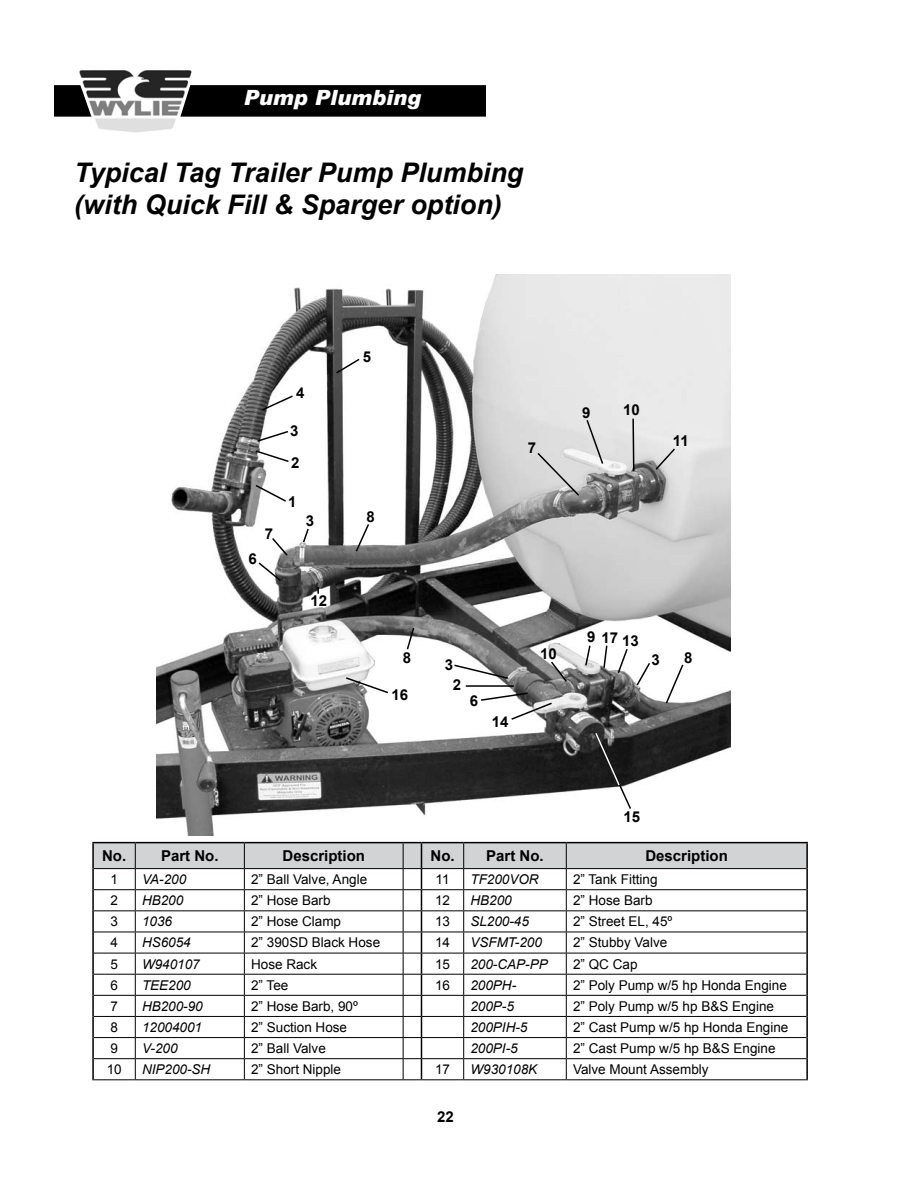
<style>
.page{position:relative;width:918px;height:1188px;background:#fff}
.page>*{position:absolute;margin:0;border:0;box-sizing:border-box;transform-origin:0 0}
.t1{font:italic 700 27px/32.4px "Arial";color:#000}
.t2{font:italic 900 21px "Arial";color:#fff}
.t3{font:700 15px "Arial";color:#000}
.t4{font:13.5px "Arial";color:#000}
.t5{font:italic 13.5px "Arial";color:#000}
</style>
<div class="page">
<div style="left:55px;top:86px;width:430px;height:30px;background:#000"></div>
<div style="left:54px;top:85px;width:432px;height:32px;border:2px solid #000"></div>
<img style="left:76px;top:70px;width:109px;height:63px">
<img style="left:157px;top:274px;width:573px;height:562px">
<hr style="left:92px;top:843px;width:2px;height:26px;background:#000">
<hr style="left:92px;top:842px;width:43px;height:1px;background:#000">
<hr style="left:566px;top:842px;width:242px;height:1px;background:#000">
<hr style="left:806px;top:843px;width:2px;height:26px;background:#000">
<hr style="left:92px;top:869px;width:2px;height:21px;background:#000">
<hr style="left:806px;top:869px;width:2px;height:21px;background:#000">
<hr style="left:92px;top:890px;width:2px;height:21px;background:#000">
<hr style="left:806px;top:890px;width:2px;height:21px;background:#000">
<hr style="left:92px;top:911px;width:2px;height:21px;background:#000">
<hr style="left:806px;top:911px;width:2px;height:21px;background:#000">
<hr style="left:92px;top:932px;width:2px;height:21px;background:#000">
<hr style="left:806px;top:932px;width:2px;height:21px;background:#000">
<hr style="left:92px;top:953px;width:2px;height:21px;background:#000">
<hr style="left:806px;top:953px;width:2px;height:21px;background:#000">
<hr style="left:92px;top:974px;width:2px;height:21px;background:#000">
<hr style="left:806px;top:974px;width:2px;height:21px;background:#000">
<hr style="left:92px;top:995px;width:2px;height:21px;background:#000">
<hr style="left:806px;top:995px;width:2px;height:21px;background:#000">
<hr style="left:92px;top:1016px;width:2px;height:22px;background:#000">
<hr style="left:806px;top:1016px;width:2px;height:22px;background:#000">
<hr style="left:92px;top:1038px;width:2px;height:21px;background:#000">
<hr style="left:806px;top:1038px;width:2px;height:21px;background:#000">
<hr style="left:92px;top:1059px;width:2px;height:20px;background:#000">
<hr style="left:92px;top:1079px;width:43px;height:1px;background:#000">
<hr style="left:566px;top:1079px;width:242px;height:1px;background:#000">
<svg style="left:93px;top:842px;width:714px;height:238px"></svg>
<hr style="left:806px;top:1059px;width:2px;height:20px;background:#000">
<svg style="left:254px;top:484px;width:34px;height:19px"></svg>
<svg style="left:254px;top:449px;width:36px;height:14px"></svg>
<svg style="left:256px;top:430px;width:34px;height:13px"></svg>
<svg style="left:260px;top:394px;width:34px;height:18px"></svg>
<svg style="left:335px;top:357px;width:26px;height:18px"></svg>
<svg style="left:257px;top:536px;width:32px;height:47px"></svg>
<svg style="left:302px;top:527px;width:8px;height:17px"></svg>
<svg style="left:354px;top:522px;width:16px;height:31px"></svg>
<svg style="left:317px;top:587px;width:2px;height:7px"></svg>
<svg style="left:536px;top:418px;width:69px;height:79px"></svg>
<svg style="left:632px;top:417px;width:3px;height:56px"></svg>
<svg style="left:654px;top:447px;width:23px;height:24px"></svg>
<svg style="left:549px;top:660px;width:20px;height:24px"></svg>
<svg style="left:584px;top:644px;width:8px;height:23px"></svg>
<svg style="left:616px;top:647px;width:13px;height:28px"></svg>
<svg style="left:635px;top:661px;width:16px;height:26px"></svg>
<svg style="left:664px;top:663px;width:21px;height:42px"></svg>
<svg style="left:344px;top:676px;width:46px;height:19px"></svg>
<svg style="left:453px;top:663px;width:57px;height:17px"></svg>
<svg style="left:406px;top:626px;width:9px;height:25px"></svg>
<svg style="left:479px;top:692px;width:75px;height:29px"></svg>
<svg style="left:594px;top:731px;width:38px;height:80px"></svg>
<hr style="left:466px;top:685px;width:48px;height:2px;background:#000">
<svg style="left:602px;top:644px;width:6px;height:26px"></svg>
<h2 class="t2" style="left:244px;top:84px;width:179px">Pump Plumbing</h2>
<h1 class="t1" style="left:74px;top:157px;width:451px">Typical Tag Trailer Pump Plumbing (with Quick Fill &amp; Sparger option)</h1>
<p class="t3" style="left:248px;top:549px;width:10px">6</p>
<p class="t3" style="left:265px;top:524px;width:10px">7</p>
<p class="t3" style="left:296px;top:382px;width:10px">4</p>
<p class="t3" style="left:290px;top:420px;width:10px">3</p>
<p class="t3" style="left:291px;top:453px;width:10px">2</p>
<p class="t3" style="left:288px;top:492px;width:10px">1</p>
<p class="t3" style="left:363px;top:347px;width:10px">5</p>
<p class="t3" style="left:306px;top:511px;width:10px">3</p>
<p class="t3" style="left:367px;top:507px;width:10px">8</p>
<p class="t3" style="left:310px;top:591px;width:18px">12</p>
<p class="t3" style="left:403px;top:648px;width:10px">8</p>
<p class="t3" style="left:392px;top:685px;width:18px">16</p>
<p class="t3" style="left:528px;top:437px;width:10px">7</p>
<p class="t3" style="left:582px;top:403px;width:10px">9</p>
<p class="t3" style="left:623px;top:400px;width:18px">10</p>
<p class="t3" style="left:673px;top:431px;width:17px">11</p>
<p class="t3" style="left:445px;top:655px;width:10px">3</p>
<p class="t3" style="left:453px;top:675px;width:10px">2</p>
<p class="t3" style="left:470px;top:691px;width:10px">6</p>
<p class="t3" style="left:492px;top:711px;width:18px">14</p>
<p class="t3" style="left:540px;top:644px;width:18px">10</p>
<p class="t3" style="left:587px;top:628px;width:33px">9 17</p>
<p class="t3" style="left:622px;top:630px;width:18px">13</p>
<p class="t3" style="left:651px;top:650px;width:10px">3</p>
<p class="t3" style="left:684px;top:648px;width:10px">8</p>
<p class="t3" style="left:624px;top:807px;width:18px">15</p>
<p class="t3" style="left:102px;top:846px;width:118px">No. Part No.</p>
<p class="t3" style="left:283px;top:846px;width:84px">Description</p>
<p class="t3" style="left:431px;top:846px;width:115px">No. Part No.</p>
<p class="t3" style="left:645px;top:846px;width:84px">Description</p>
<p class="t4" style="left:110px;top:870px;width:9px">1</p>
<p class="t5" style="left:142px;top:871px;width:46px">VA-200</p>
<p class="t4" style="left:251px;top:870px;width:118px">2” Ball Valve, Angle</p>
<p class="t4" style="left:436px;top:870px;width:16px">11</p>
<p class="t5" style="left:470px;top:871px;width:70px">TF200VOR</p>
<p class="t4" style="left:573px;top:870px;width:86px">2” Tank Fitting</p>
<p class="t4" style="left:110px;top:892px;width:9px">2</p>
<p class="t5" style="left:142px;top:892px;width:43px">HB200</p>
<p class="t4" style="left:251px;top:892px;width:81px">2” Hose Barb</p>
<p class="t4" style="left:435px;top:892px;width:17px">12</p>
<p class="t5" style="left:470px;top:892px;width:43px">HB200</p>
<p class="t4" style="left:573px;top:892px;width:81px">2” Hose Barb</p>
<p class="t4" style="left:110px;top:913px;width:9px">3</p>
<p class="t5" style="left:142px;top:913px;width:32px">1036</p>
<p class="t4" style="left:251px;top:913px;width:92px">2” Hose Clamp</p>
<p class="t4" style="left:435px;top:913px;width:17px">13</p>
<p class="t5" style="left:470px;top:913px;width:60px">SL200-45</p>
<p class="t4" style="left:573px;top:913px;width:101px">2” Street EL, 45º</p>
<p class="t4" style="left:110px;top:934px;width:9px">4</p>
<p class="t5" style="left:142px;top:934px;width:50px">HS6054</p>
<p class="t4" style="left:251px;top:934px;width:131px">2” 390SD Black Hose</p>
<p class="t4" style="left:435px;top:934px;width:17px">14</p>
<p class="t5" style="left:470px;top:934px;width:73px">VSFMT-200</p>
<p class="t4" style="left:573px;top:934px;width:96px">2” Stubby Valve</p>
<p class="t4" style="left:110px;top:955px;width:9px">5</p>
<p class="t5" style="left:142px;top:955px;width:59px">W940107</p>
<p class="t4" style="left:251px;top:955px;width:68px">Hose Rack</p>
<p class="t4" style="left:435px;top:955px;width:17px">15</p>
<p class="t5" style="left:470px;top:955px;width:79px">200-CAP-PP</p>
<p class="t4" style="left:573px;top:955px;width:66px">2” QC Cap</p>
<p class="t4" style="left:110px;top:976px;width:9px">6</p>
<p class="t5" style="left:142px;top:976px;width:50px">TEE200</p>
<p class="t4" style="left:251px;top:976px;width:39px">2” Tee</p>
<p class="t4" style="left:435px;top:976px;width:17px">16</p>
<p class="t5" style="left:470px;top:976px;width:47px">200PH-</p>
<p class="t4" style="left:573px;top:976px;width:215px">2” Poly Pump w/5 hp Honda Engine</p>
<p class="t4" style="left:110px;top:997px;width:9px">7</p>
<p class="t5" style="left:142px;top:997px;width:62px">HB200-90</p>
<p class="t4" style="left:251px;top:997px;width:108px">2” Hose Barb, 90º</p>
<p class="t5" style="left:470px;top:997px;width:45px">200P-5</p>
<p class="t4" style="left:573px;top:997px;width:203px">2” Poly Pump w/5 hp B&amp;S Engine</p>
<p class="t4" style="left:110px;top:1018px;width:9px">8</p>
<p class="t5" style="left:142px;top:1018px;width:62px">12004001</p>
<p class="t4" style="left:251px;top:1018px;width:98px">2” Suction Hose</p>
<p class="t5" style="left:470px;top:1018px;width:59px">200PIH-5</p>
<p class="t4" style="left:573px;top:1018px;width:217px">2” Cast Pump w/5 hp Honda Engine</p>
<p class="t4" style="left:110px;top:1039px;width:9px">9</p>
<p class="t5" style="left:142px;top:1040px;width:37px">V-200</p>
<p class="t4" style="left:251px;top:1039px;width:76px">2” Ball Valve</p>
<p class="t5" style="left:470px;top:1040px;width:49px">200PI-5</p>
<p class="t4" style="left:573px;top:1039px;width:204px">2” Cast Pump w/5 hp B&amp;S Engine</p>
<p class="t4" style="left:107px;top:1061px;width:17px">10</p>
<p class="t5" style="left:142px;top:1061px;width:70px">NIP200-SH</p>
<p class="t4" style="left:251px;top:1061px;width:92px">2” Short Nipple</p>
<p class="t4" style="left:435px;top:1061px;width:17px">17</p>
<p class="t5" style="left:470px;top:1061px;width:68px">W930108K</p>
<p class="t4" style="left:573px;top:1061px;width:137px">Valve Mount Assembly</p>
<p class="t3" style="left:437px;top:1106px;width:18px">22</p>
</div>
